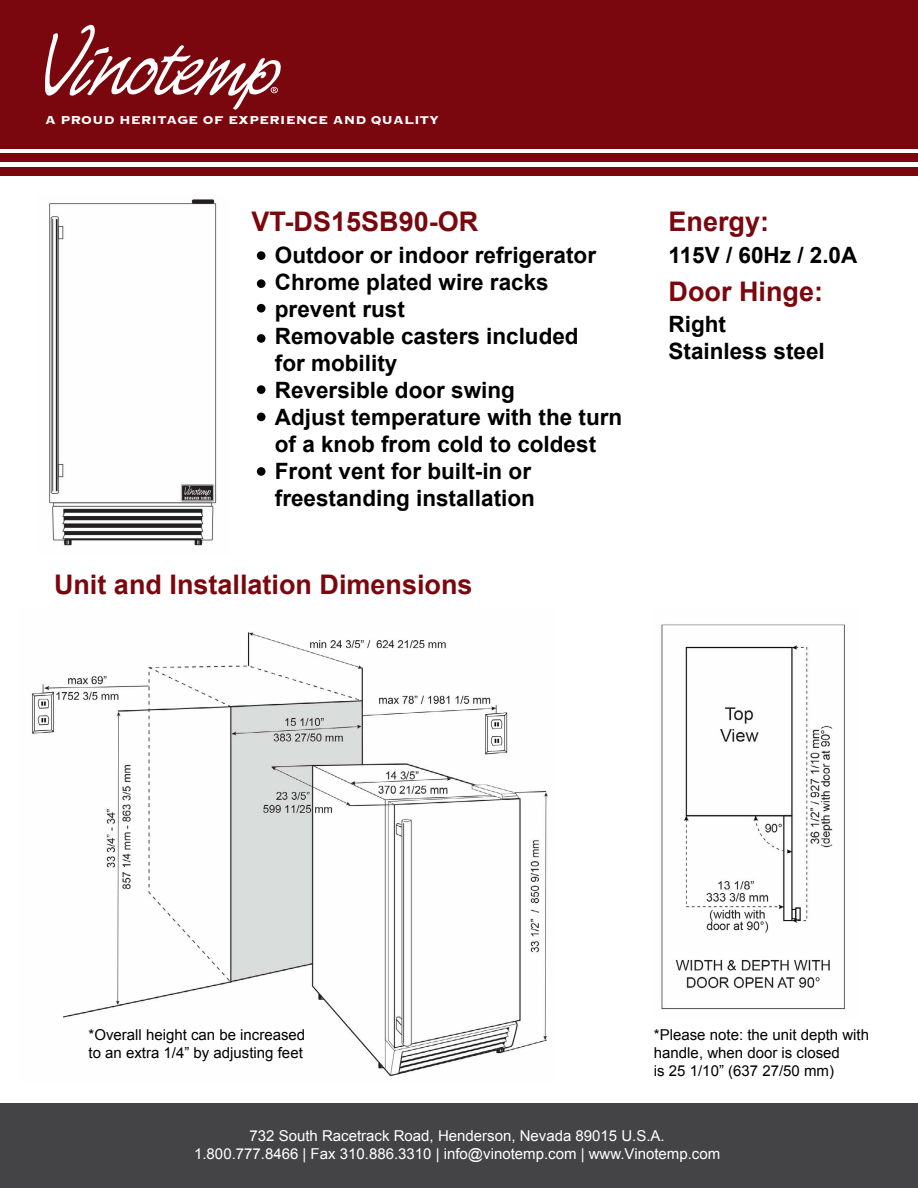
<style>
.page{position:relative;width:918px;height:1188px;background:#fff}
.page>*{position:absolute;margin:0;border:0;box-sizing:border-box;transform-origin:0 0}
.t1{font:700 27px "Arial";color:#7b070e}
.t2{font:700 22.5px/27px "Arial";color:#000}
.t3{font:15px/18px "Arial";color:#000}
.t4{font:15px/18px "Arial";color:#fff;text-align:center}
.t5{font:700 15px "Copperplate";color:#fff}
</style>
<div class="page">
<div style="left:0;top:153px;width:918px;height:9px;background:#7b070e"></div>
<div style="left:0;top:167px;width:918px;height:9px;background:#7b070e"></div>
<div style="left:0;top:0;width:918px;height:148px;background:#7b070e"></div>
<svg style="left:45px;top:24px;width:236px;height:86px"></svg>
<img style="left:49px;top:199px;width:168px;height:347px">
<div style="left:257px;top:251px;width:8px;height:9px;background:#000101;border-radius:50%"></div>
<div style="left:257px;top:304px;width:8px;height:9px;background:#000101;border-radius:50%"></div>
<div style="left:257px;top:279px;width:8px;height:9px;background:#000101;border-radius:50%"></div>
<div style="left:257px;top:334px;width:8px;height:9px;background:#000101;border-radius:50%"></div>
<div style="left:257px;top:385px;width:8px;height:9px;background:#000101;border-radius:50%"></div>
<div style="left:257px;top:413px;width:8px;height:8px;background:#000101;border-radius:50%"></div>
<div style="left:257px;top:467px;width:8px;height:9px;background:#000101;border-radius:50%"></div>
<img style="left:32px;top:632px;width:516px;height:445px">
<img style="left:661px;top:624px;width:184px;height:386px">
<div style="left:0;top:1104px;width:918px;height:84px;background:#444446"></div>
<p class="t5" style="left:45px;top:110px;width:396px">A PROUD HERITAGE OF EXPERIENCE AND QUALITY</p>
<p class="t1" style="left:252px;top:204px;width:228px">VT-DS15SB90-OR</p>
<p class="t2" style="left:275px;top:242px;width:349px">Outdoor or indoor refrigerator<br>Chrome plated wire racks prevent rust<br>Removable casters included<br>for mobility<br>Reversible door swing<br>Adjust temperature with the turn of a knob from cold to coldest<br>Front vent for built-in or freestanding installation</p>
<p class="t1" style="left:54px;top:567px;width:420px">Unit and Installation Dimensions</p>
<p class="t1" style="left:669px;top:204px;width:102px">Energy:</p>
<p class="t2" style="left:669px;top:242px;width:190px">115V / 60Hz / 2.0A</p>
<p class="t1" style="left:669px;top:273px;width:156px">Door Hinge:</p>
<p class="t2" style="left:669px;top:311px;width:158px">Right<br>Stainless steel</p>
<p class="t3" style="left:89px;top:1026px;width:218px">*Overall height can be increased to an extra 1/4” by adjusting feet</p>
<p class="t3" style="left:654px;top:1026px;width:217px">*Please note: the unit depth with handle, when door is closed<br>is 25 1/10” (637 27/50 mm)</p>
<p class="t4" style="left:194px;top:1126px;width:528px">732 South Racetrack Road, Henderson, Nevada 89015 U.S.A.<br>1.800.777.8466 | Fax 310.886.3310 | info@vinotemp.com | www.Vinotemp.com</p>
</div>
